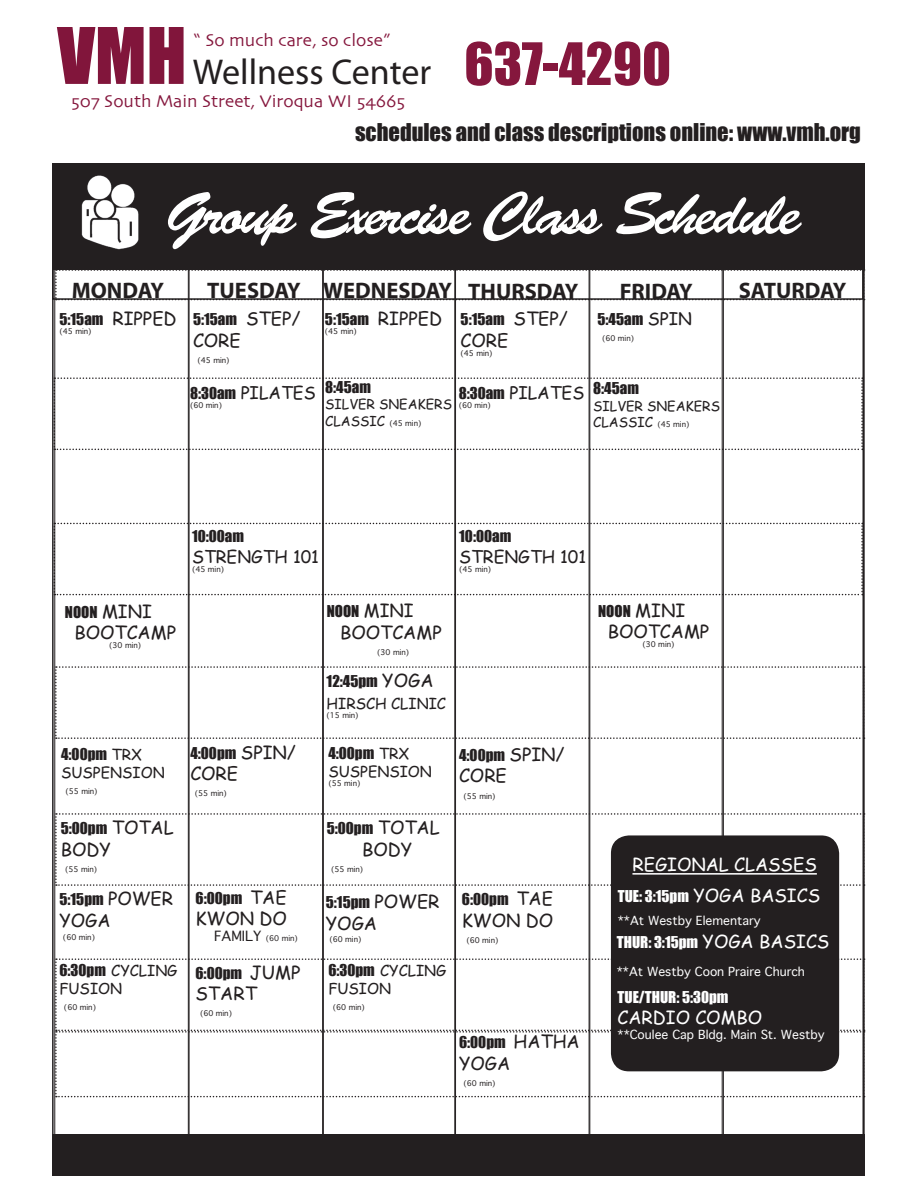
<style>
.page{position:relative;width:918px;height:1188px;background:#fff}
.page>*{position:absolute;margin:0;border:0;box-sizing:border-box;transform-origin:0 0}
.t1{font:60px "Brush Script Std";letter-spacing:-.06em;color:#fff}
.t2{font:36px "Myriad Pro";color:#231f20}
.t3{font:22.5px "Impact";color:#231f20}
.t4{font:700 22.5px "Myriad Pro";color:#231f20}
.t5{font:18px "Comic Sans MS";color:#231f20}
.t6{font:18px "Skia";color:#85173d}
.t7{font:18px "Comic Sans MS";color:#fff}
.t8{font:17.25px "Comic Sans MS";color:#231f20}
.t9{font:15px "Impact";color:#231f20}
.t10{font:15px/18px "Comic Sans MS";color:#231f20}
.t11{font:15px "Impact";color:#fff}
.t12{font:13.5px/16.2px "Comic Sans MS";color:#231f20}
.t13{font:12px "Thonburi";color:#fff}
.t14{font:7.5px "Thonburi";color:#231f20}
.s1{font-family:"Impact";font-size:72px;color:#81153b}
.s2{font-family:"Impact";font-size:54px;color:#85173d}
.s3{font-family:"Comic Sans MS";font-size:18px}
.s4{font-family:"Impact";font-size:15px}
.s5{font-family:"Comic Sans MS";font-size:17.25px}
.s6{font-family:"Thonburi";font-size:7.5px}
.s7{font-family:"Comic Sans MS"}
.s8{font-family:"Impact"}
.s9{font-size:13.5px}
</style>
<div class="page">
<div style="left:52px;top:163px;width:813px;height:106px;background:#231f20"></div>
<img style="left:81px;top:175px;width:58px;height:75px">
<div style="left:52px;top:1134px;width:813px;height:41px;background:#231f20"></div>
<svg style="left:55px;top:269px;width:810px;height:31px"></svg>
<svg style="left:54px;top:377px;width:809px;height:73px"></svg>
<svg style="left:54px;top:523px;width:809px;height:72px"></svg>
<svg style="left:55px;top:666px;width:810px;height:73px"></svg>
<svg style="left:55px;top:813px;width:810px;height:73px"></svg>
<svg style="left:55px;top:958px;width:810px;height:139px"></svg>
<div style="left:52px;top:269px;width:812px;height:31px;border:2px solid #231f20"></div>
<div style="left:611px;top:835px;width:228px;height:236px;background:#231f20;border-radius:18px"></div>
<hr style="left:632px;top:873px;width:185px;height:2px;background:#fff">
<h2 class="t2" style="left:57px;top:50px;width:615px"><span class="s1">VMH</span> Wellness Center <span class="s2">637-4290</span></h2>
<p class="t6" style="left:194px;top:29px;width:197px">“ So much care, so close”</p>
<p class="t6" style="left:71px;top:90px;width:335px">507 South Main Street, Viroqua WI 54665</p>
<h3 class="t3" style="left:355px;top:115px;width:507px">schedules and class descriptions online: www.vmh.org</h3>
<h1 class="t1" style="left:166px;top:180px;width:636px">Group Exercise Class Schedule</h1>
<h3 class="t4" style="left:72px;top:276px;width:94px">MONDAY</h3>
<h3 class="t4" style="left:207px;top:276px;width:373px">TUESDAY WEDNESDAY THURSDAY</h3>
<h3 class="t4" style="left:620px;top:277px;width:75px">FRIDAY</h3>
<h3 class="t4" style="left:739px;top:276px;width:109px">SATURDAY</h3>
<p class="t9" style="left:60px;top:308px;width:119px">5:15am <span class="s3">RIPPED</span></p>
<p class="t14" style="left:60px;top:327px;width:34px">(45 min)</p>
<p class="t9" style="left:193px;top:308px;width:109px">5:15am <span class="s3">STEP/</span></p>
<p class="t5" style="left:193px;top:327px;width:49px">CORE</p>
<p class="t14" style="left:198px;top:356px;width:34px">(45 min)</p>
<p class="t8" style="left:190px;top:380px;width:127px"><span class="s4">8:30am</span> PILATES</p>
<p class="t14" style="left:190px;top:401px;width:34px">(60 min)</p>
<p class="t9" style="left:325px;top:308px;width:119px">5:15am <span class="s3">RIPPED</span></p>
<p class="t14" style="left:325px;top:327px;width:34px">(45 min)</p>
<p class="t9" style="left:461px;top:308px;width:109px">5:15am <span class="s3">STEP/</span></p>
<p class="t5" style="left:461px;top:327px;width:49px">CORE</p>
<p class="t14" style="left:461px;top:349px;width:34px">(45 min)</p>
<p class="t9" style="left:598px;top:308px;width:96px">5:45am <span class="s5">SPIN</span></p>
<p class="t14" style="left:602px;top:334px;width:34px">(60 min)</p>
<p class="t9" style="left:325px;top:376px;width:47px">8:45am</p>
<p class="t12" style="left:325px;top:396px;width:128px">SILVER SNEAKERS<br>CLASSIC <span class="s6">(45 min)</span></p>
<p class="t8" style="left:459px;top:380px;width:127px"><span class="s4">8:30am</span> PILATES</p>
<p class="t14" style="left:459px;top:401px;width:34px">(60 min)</p>
<p class="t9" style="left:593px;top:377px;width:47px">8:45am</p>
<p class="t12" style="left:593px;top:397px;width:128px">SILVER SNEAKERS<br>CLASSIC <span class="s6">(45 min)</span></p>
<p class="t9" style="left:65px;top:600px;width:89px">NOON <span class="s3">MINI</span></p>
<p class="t5" style="left:74px;top:619px;width:103px">BOOTCAMP</p>
<p class="t14" style="left:109px;top:641px;width:34px">(30 min)</p>
<p class="t9" style="left:61px;top:742px;width:82px">4:00pm <span class="s7">TRX</span></p>
<p class="t10" style="left:61px;top:763px;width:105px">SUSPENSION</p>
<p class="t14" style="left:66px;top:787px;width:34px">(55 min)</p>
<p class="t9" style="left:61px;top:817px;width:114px">5:00pm <span class="s3">TOTAL</span></p>
<p class="t5" style="left:61px;top:836px;width:52px">BODY</p>
<p class="t14" style="left:65px;top:865px;width:34px">(55 min)</p>
<p class="t9" style="left:60px;top:888px;width:115px">5:15pm <span class="s3">POWER</span></p>
<p class="t5" style="left:60px;top:907px;width:53px">YOGA</p>
<p class="t14" style="left:63px;top:933px;width:34px">(60 min)</p>
<p class="t10" style="left:60px;top:961px;width:120px"><span class="s8">6:30pm</span> CYCLING<br>FUSION</p>
<p class="t14" style="left:64px;top:1003px;width:34px">(60 min)</p>
<p class="t9" style="left:192px;top:525px;width:53px">10:00am</p>
<p class="t8" style="left:192px;top:544px;width:128px">STRENGTH 101</p>
<p class="t14" style="left:192px;top:565px;width:34px">(45 min)</p>
<p class="t9" style="left:190px;top:741px;width:107px">4:00pm <span class="s3">SPIN/</span></p>
<p class="t5" style="left:190px;top:760px;width:49px">CORE</p>
<p class="t14" style="left:195px;top:789px;width:34px">(55 min)</p>
<p class="t9" style="left:196px;top:886px;width:93px">6:00pm <span class="s3">TAE</span></p>
<p class="t5" style="left:196px;top:905px;width:93px">KWON DO</p>
<p class="t14" style="left:214px;top:934px;width:85px"><span class="s9">FAMILY</span> (60 min)</p>
<p class="t9" style="left:196px;top:961px;width:106px">6:00pm <span class="s3">JUMP</span></p>
<p class="t5" style="left:196px;top:980px;width:63px">START</p>
<p class="t14" style="left:200px;top:1009px;width:34px">(60 min)</p>
<p class="t9" style="left:327px;top:600px;width:89px">NOON <span class="s3">MINI</span></p>
<p class="t5" style="left:340px;top:619px;width:103px">BOOTCAMP</p>
<p class="t14" style="left:377px;top:648px;width:34px">(30 min)</p>
<p class="t9" style="left:327px;top:669px;width:108px">12:45pm <span class="s3">YOGA</span></p>
<p class="t10" style="left:327px;top:694px;width:121px">HIRSCH CLINIC</p>
<p class="t14" style="left:327px;top:711px;width:34px">(15 min)</p>
<p class="t9" style="left:328px;top:742px;width:82px">4:00pm <span class="s7">TRX</span></p>
<p class="t10" style="left:328px;top:762px;width:105px">SUSPENSION</p>
<p class="t14" style="left:328px;top:779px;width:34px">(55 min)</p>
<p class="t9" style="left:327px;top:817px;width:114px">5:00pm <span class="s3">TOTAL</span></p>
<p class="t5" style="left:362px;top:836px;width:52px">BODY</p>
<p class="t14" style="left:331px;top:865px;width:34px">(55 min)</p>
<p class="t9" style="left:326px;top:891px;width:115px">5:15pm <span class="s3">POWER</span></p>
<p class="t5" style="left:326px;top:910px;width:53px">YOGA</p>
<p class="t14" style="left:329px;top:935px;width:34px">(60 min)</p>
<p class="t10" style="left:328px;top:961px;width:120px"><span class="s8">6:30pm</span> CYCLING<br>FUSION</p>
<p class="t14" style="left:333px;top:1003px;width:34px">(60 min)</p>
<p class="t9" style="left:459px;top:525px;width:53px">10:00am</p>
<p class="t8" style="left:459px;top:544px;width:128px">STRENGTH 101</p>
<p class="t14" style="left:459px;top:565px;width:34px">(45 min)</p>
<p class="t9" style="left:459px;top:743px;width:107px">4:00pm <span class="s3">SPIN/</span></p>
<p class="t5" style="left:459px;top:763px;width:49px">CORE</p>
<p class="t14" style="left:464px;top:792px;width:34px">(55 min)</p>
<p class="t9" style="left:462px;top:887px;width:93px">6:00pm <span class="s3">TAE</span></p>
<p class="t5" style="left:462px;top:907px;width:93px">KWON DO</p>
<p class="t14" style="left:466px;top:936px;width:34px">(60 min)</p>
<p class="t9" style="left:459px;top:1031px;width:122px">6:00pm <span class="s3">HATHA</span></p>
<p class="t5" style="left:459px;top:1050px;width:53px">YOGA</p>
<p class="t14" style="left:464px;top:1079px;width:34px">(60 min)</p>
<p class="t9" style="left:598px;top:599px;width:89px">NOON <span class="s3">MINI</span></p>
<p class="t5" style="left:608px;top:618px;width:103px">BOOTCAMP</p>
<p class="t14" style="left:642px;top:640px;width:34px">(30 min)</p>
<p class="t7" style="left:632px;top:852px;width:186px">REGIONAL CLASSES</p>
<p class="t11" style="left:618px;top:884px;width:204px">TUE: 3:15pm <span class="s3">YOGA BASICS</span></p>
<p class="t13" style="left:618px;top:914px;width:144px">**At Westby Elementary</p>
<p class="t11" style="left:617px;top:930px;width:214px">THUR: 3:15pm <span class="s3">YOGA BASICS</span></p>
<p class="t13" style="left:617px;top:965px;width:190px">**At Westby Coon Praire Church</p>
<p class="t11" style="left:618px;top:985px;width:112px">TUE/THUR: 5:30pm</p>
<p class="t7" style="left:618px;top:1004px;width:146px">CARDIO COMBO</p>
<p class="t13" style="left:618px;top:1028px;width:209px">**Coulee Cap Bldg. Main St. Westby</p>
</div>
